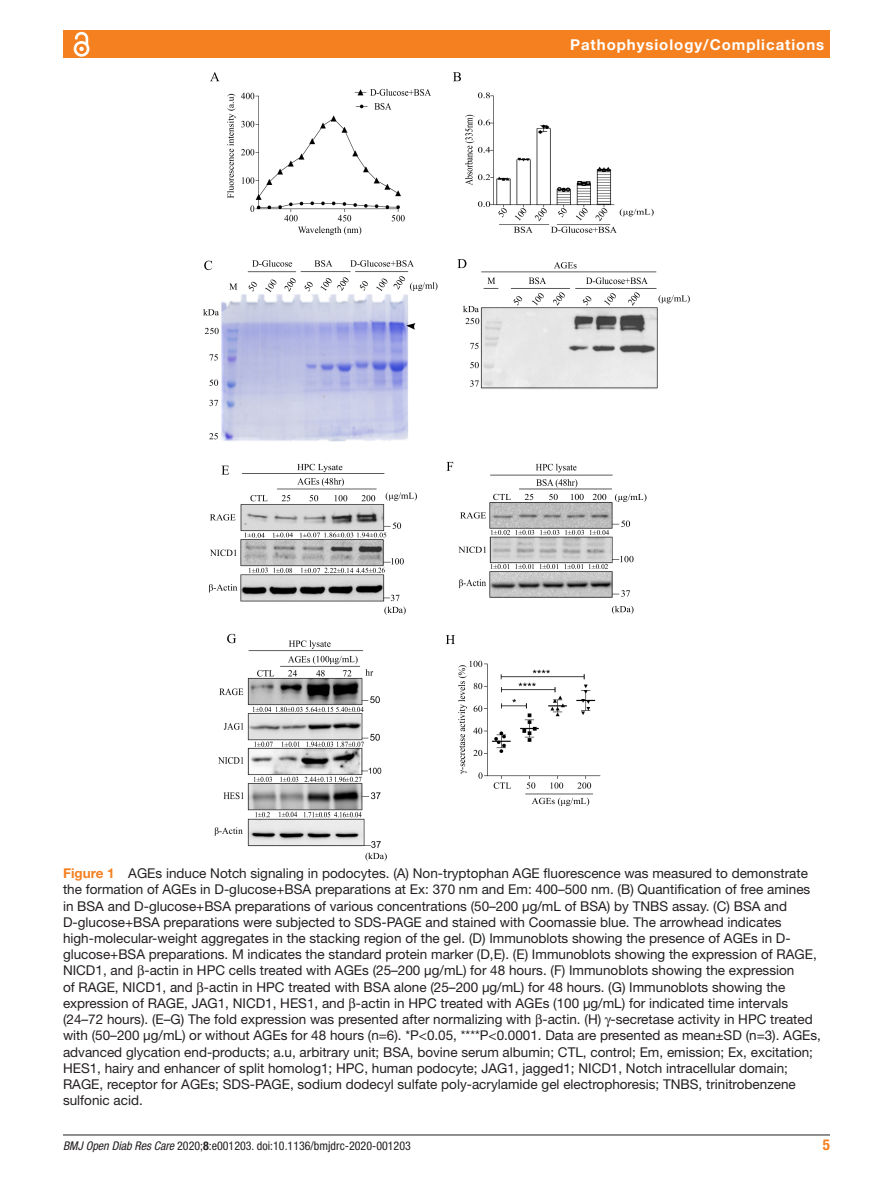
<style>
.page{position:relative;width:893px;height:1191px;background:#fff}
.page>*{position:absolute;margin:0;border:0;box-sizing:border-box;transform-origin:0 0}
.t1{font:700 15px "Helvetica Neue LT Std";letter-spacing:.065em;color:#fff}
.t2{font:700 condensed 15px "Helvetica Neue LT Std";color:#f58020}
.t3{font:13.5px/16.2px "Helvetica Neue LT Std";color:#231f20}
.t4{font:condensed 12px "Helvetica Neue LT Std";color:#231f20}
.s1{font-weight:700;color:#f58020}
.s2{font-style:italic}
.s3{font-weight:700}
</style>
<div class="page">
<hr style="left:63px;top:1134px;width:767px;height:1px;background:#231f20">
<div style="left:63px;top:31px;width:767px;height:27px;background:#f58020"></div>
<svg style="left:73px;top:31px;width:17px;height:26px"></svg>
<img style="left:204px;top:73px;width:485px;height:787px">
<p class="t1" style="left:570px;top:35px;width:256px">Pathophysiology/Complications</p>
<p class="t3" style="left:63px;top:865px;width:759px"><span class="s1">Figure 1</span> AGEs induce Notch signaling in podocytes. (A) Non-tryptophan AGE fluorescence was measured to demonstrate the formation of AGEs in D-glucose+BSA preparations at Ex: 370 nm and Em: 400–500 nm. (B) Quantification of free amines in BSA and D-glucose+BSA preparations of various concentrations (50–200 μg/mL of BSA) by TNBS assay. (C) BSA and D-glucose+BSA preparations were subjected to SDS-PAGE and stained with Coomassie blue. The arrowhead indicates high-molecular-weight aggregates in the stacking region of the gel. (D) Immunoblots showing the presence of AGEs in D&shy;glucose+BSA preparations. M indicates the standard protein marker (D,E). (E) Immunoblots showing the expression of RAGE, NICD1, and -actin in HPC cells treated with AGEs (25–200 µg/mL) for 48 hours. (F) Immunoblots showing the expression<br>of RAGE, NICD1, and -actin in HPC treated with BSA alone (25–200 µg/mL) for 48 hours. (G) Immunoblots showing the expression of RAGE, JAG1, NICD1, HES1, and -actin in HPC treated with AGEs (100 µg/mL) for indicated time intervals (24–72 hours). (E–G) The fold expression was presented after normalizing with -actin. (H) -secretase activity in HPC treated with (50–200 µg/mL) or without AGEs for 48 hours (n=6). *P&lt;0.05, ****P&lt;0.0001. Data are presented as mean±SD (n=3). AGEs, advanced glycation end-products; a.u, arbitrary unit; BSA, bovine serum albumin; CTL, control; Em, emission; Ex, excitation; HES1, hairy and enhancer of split homolog1; HPC, human podocyte; JAG1, jagged1; NICD1, Notch intracellular domain; RAGE, receptor for AGEs; SDS-PAGE, sodium dodecyl sulfate poly-acrylamide gel electrophoresis; TNBS, trinitrobenzene sulfonic acid.</p>
<p class="t4" style="left:63px;top:1138px;width:349px"><span class="s2">BMJ Open Diab Res Care</span> 2020;<span class="s3">8</span>:e001203. doi:10.1136/bmjdrc-2020-001203</p>
<p class="t2" style="left:823px;top:1135px;width:9px">5</p>
</div>
